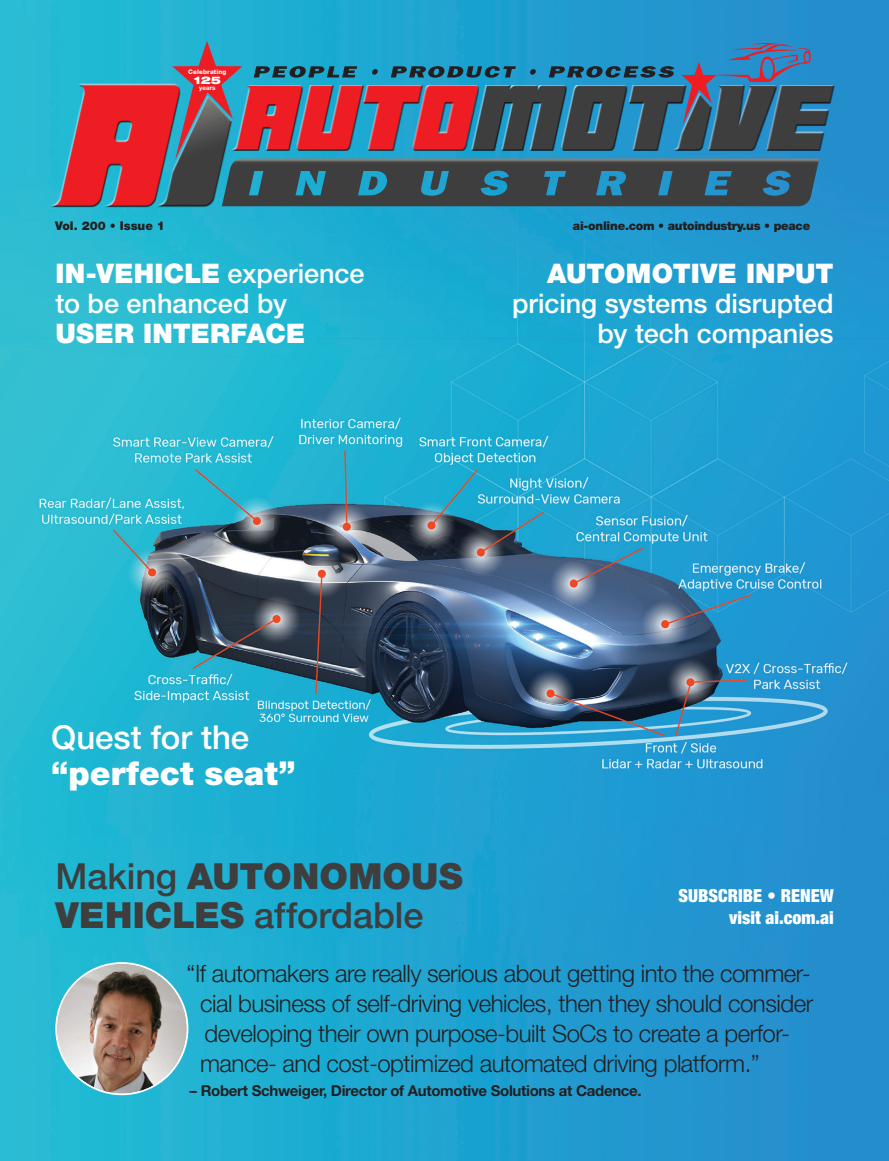
<style>
.page{position:relative;width:889px;height:1161px;background:#fff}
.page>*{position:absolute;margin:0;border:0;box-sizing:border-box;transform-origin:0 0}
.Heading{font:900 36px/39px "Helvetica Neue LT Std";letter-spacing:.005em;color:#3e3e3f}
.Heading-2{font:900 33px "Helvetica Neue LT Std";color:#fff}
.Heading-3{font:500 33px "Helvetica Neue LT Std";letter-spacing:-.005em;color:#fff}
.Heading-4{font:500 27px/30px "Helvetica Neue LT Std";letter-spacing:-.005em;color:#fff;text-align:right}
.t1{font:300 24px/30px "Helvetica Neue LT Std";letter-spacing:-.02em;color:#231f20}
.t2{font:900 condensed 18px "Helvetica Neue LT Std";color:#fff}
.t3{font:700 15px "Helvetica Neue LT Std";letter-spacing:-.02em;color:#231f20}
.t4{font:900 12px "Helvetica Neue LT Std";letter-spacing:-.02em;color:#231f20}
.t5{font:900 12px "Helvetica Neue LT Std";color:#231f20}
.t6{font:900 expanded 10.5px "Helvetica Neue LT Std";color:#fff}
.t7{font:800 6.3px "Helvetica Neue LT Std";letter-spacing:.01em;color:#fff}
.t8{font:700 6.3px "Helvetica Neue LT Std";letter-spacing:-.005em;color:#fff}
.s1{font-weight:900}
.s2{font-weight:500}
</style>
<div class="page">
<img style="left:0;top:0;width:889px;height:1161px">
<img style="left:57px;top:964px;width:130px;height:129px;border-radius:65px">
<svg style="left:51px;top:41px;width:785px;height:166px;background:#54657a"></svg>
<p class="t7" style="left:188px;top:68px;width:40px">Celebrating</p>
<p class="t6" style="left:194px;top:73px;width:29px">125</p>
<p class="t8" style="left:199px;top:84px;width:18px">years</p>
<p class="t5" style="left:55px;top:219px;width:111px">Vol. 200 • Issue 1</p>
<p class="t4" style="left:573px;top:219px;width:239px">ai-online.com • autoindustry.us • peace</p>
<p class="Heading-4" style="left:56px;top:258px;width:310px;text-align:left"><span class="s1">IN-VEHICLE</span> experience to be enhanced by<br><span class="s1">USER INTERFACE</span></p>
<p class="Heading-4" style="left:512px;top:258px;width:323px"><span class="s1">AUTOMOTIVE INPUT </span>pricing systems disrupted by tech companies</p>
<p class="Heading-3" style="left:51px;top:717px;width:199px">Quest for the</p>
<p class="Heading-2" style="left:51px;top:753px;width:246px">“perfect seat”</p>
<p class="Heading" style="left:56px;top:856px;width:409px"><span class="s2">Making</span> AUTONOMOUS<br>VEHICLES <span class="s2">affordable</span></p>
<p class="t2" style="left:678px;top:885px;width:157px">SUBSCRIBE • RENEW</p>
<p class="t2" style="left:729px;top:906px;width:106px">visit ai.com.ai</p>
<p class="t1" style="left:200px;top:958px;width:614px;text-indent:-14px">“If automakers are really serious about getting into the commer&shy;cial business of self-driving vehicles, then they should consider developing their own purpose-built SoCs to create a perfor&shy;mance- and cost-optimized automated driving platform.”</p>
<p class="t3" style="left:190px;top:1081px;width:453px">– Robert Schweiger, Director of Automotive Solutions at Cadence.</p>
</div>
